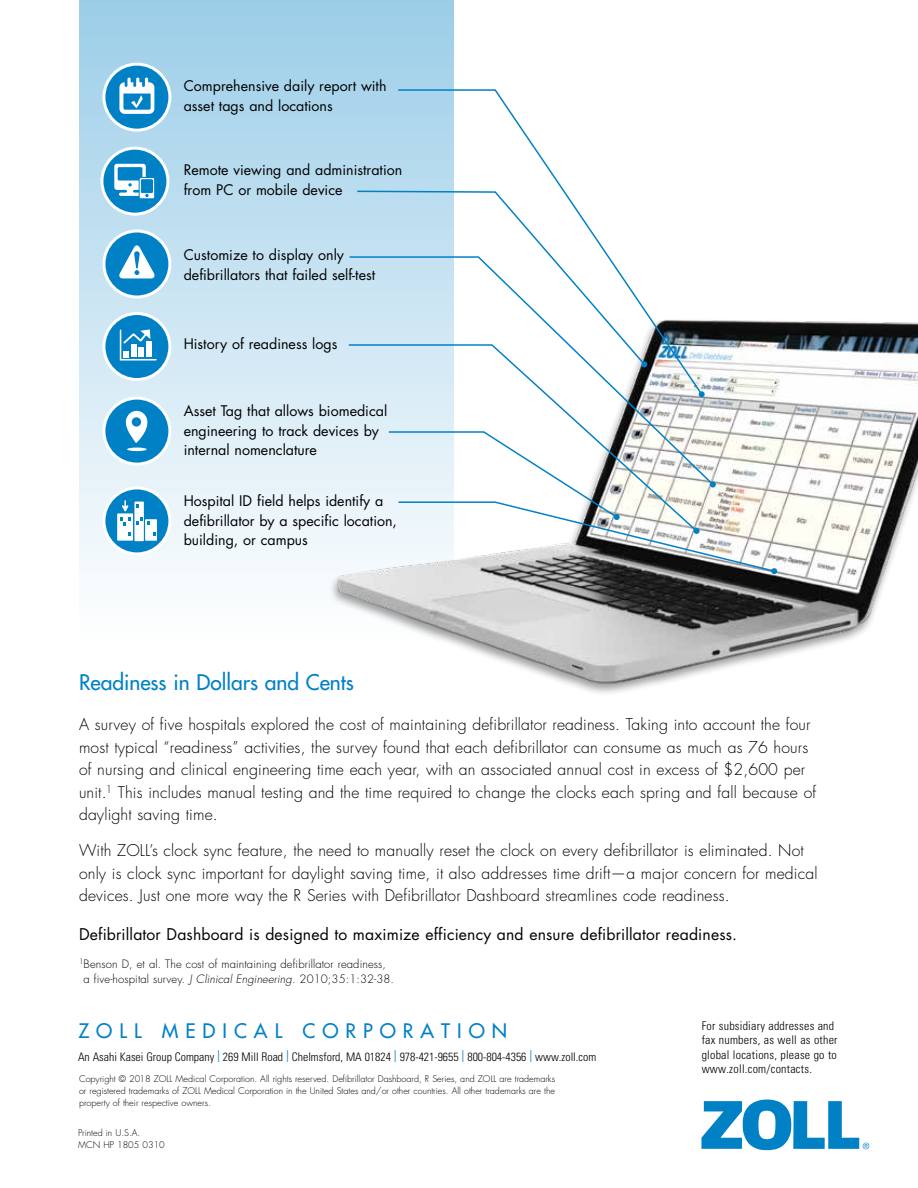
<style>
.page{position:relative;width:918px;height:1188px;background:#fff}
.page>*{position:absolute;margin:0;border:0;box-sizing:border-box;transform-origin:0 0}
.t1{font:500 21px "Futura Std";color:#0081c6}
.t2{font:500 19.5px "Futura Std";letter-spacing:.36em;color:#0081c6}
.t3{font:300 15.75px/22.5px "Futura Std";letter-spacing:.01em;color:#000}
.t4{font:15.75px "Futura Std";letter-spacing:.01em;color:#000}
.t5{font:14.25px/19.5px "Futura Std";color:#000}
.t6{font:300 condensed 12px/14.2px "Univers";letter-spacing:.02em;color:#000}
.t7{font:300 condensed 11.85px "Univers";color:#000}
.t8{font:300 11.25px/15px "Futura Std";letter-spacing:.01em;color:#000}
.t9{font:300 9px/12px "Futura Std";color:#000}
.s1{font-style:italic}
.s2{font-weight:400;color:#0081c6}
</style>
<div class="page">
<div style="left:79px;top:0;width:375px;height:657px;background:linear-gradient(to bottom,#9dcee9,#fff)"></div>
<svg style="left:701px;top:1099px;width:168px;height:52px"></svg>
<img style="left:333px;top:267px;width:585px;height:426px">
<div style="left:104px;top:314px;width:66px;height:66px;background:#0081c6;border-radius:50%"></div>
<div style="left:102px;top:312px;width:69px;height:69px;border:3px solid #fff;border-radius:50%"></div>
<svg style="left:119px;top:329px;width:38px;height:32px"></svg>
<div style="left:104px;top:64px;width:66px;height:66px;background:#0081c6;border-radius:50%"></div>
<div style="left:102px;top:63px;width:69px;height:69px;border:3px solid #fff;border-radius:50%"></div>
<svg style="left:119px;top:78px;width:35px;height:36px"></svg>
<svg style="left:102px;top:148px;width:66px;height:66px;background:#1b8ecc"></svg>
<div style="left:100px;top:147px;width:69px;height:69px;border:3px solid #fff;border-radius:50%"></div>
<svg style="left:114px;top:164px;width:41px;height:35px"></svg>
<div style="left:104px;top:231px;width:66px;height:66px;background:#0081c6;border-radius:50%"></div>
<div style="left:102px;top:230px;width:69px;height:69px;border:3px solid #fff;border-radius:50%"></div>
<svg style="left:119px;top:245px;width:36px;height:33px"></svg>
<svg style="left:397px;top:89px;width:167px;height:101px"></svg>
<svg style="left:356px;top:190px;width:253px;height:66px"></svg>
<svg style="left:348px;top:256px;width:367px;height:174px"></svg>
<svg style="left:347px;top:344px;width:352px;height:189px"></svg>
<svg style="left:387px;top:430px;width:390px;height:144px"></svg>
<div style="left:104px;top:398px;width:66px;height:66px;background:#0081c6;border-radius:50%"></div>
<div style="left:102px;top:397px;width:69px;height:69px;border:3px solid #fff;border-radius:50%"></div>
<svg style="left:125px;top:410px;width:23px;height:33px"></svg>
<div style="left:132px;top:417px;width:9px;height:10px;background:#0081c6;border-radius:50%"></div>
<hr style="left:127px;top:448px;width:20px;height:3px;background:#fff;border-radius:50%">
<div style="left:104px;top:488px;width:66px;height:66px;background:#0081c6;border-radius:50%"></div>
<div style="left:102px;top:486px;width:69px;height:69px;border:3px solid #fff;border-radius:50%"></div>
<div style="left:134px;top:502px;width:10px;height:39px;background:#fff;border:2px solid #fff"></div>
<div style="left:117px;top:513px;width:16px;height:28px;background:#fff;border:2px solid #fff"></div>
<div style="left:145px;top:519px;width:12px;height:22px;background:#fff;border:2px solid #fff"></div>
<svg style="left:153px;top:532px;width:3px;height:4px"></svg>
<svg style="left:120px;top:501px;width:30px;height:25px"></svg>
<p class="t5" style="left:184px;top:76px;width:204px">Comprehensive daily report with asset tags and locations</p>
<p class="t5" style="left:184px;top:160px;width:220px">Remote viewing and administration from PC or mobile device</p>
<p class="t5" style="left:184px;top:245px;width:193px">Customize to display only defibrillators that failed self-test</p>
<p class="t5" style="left:184px;top:334px;width:155px">History of readiness logs</p>
<p class="t5" style="left:184px;top:402px;width:205px">Asset Tag that allows biomedical engineering to track devices by internal nomenclature</p>
<p class="t5" style="left:184px;top:491px;width:215px">Hospital ID field helps identify a defibrillator by a specific location, building, or campus</p>
<h1 class="t1" style="left:79px;top:669px;width:277px">Readiness in Dollars and Cents</h1>
<p class="t3" style="left:79px;top:714px;width:739px">A survey of five hospitals explored the cost of maintaining defibrillator readiness. Taking into account the four most typical “readiness” activities, the survey found that each defibrillator can consume as much as 76 hours of nursing and clinical engineering time each year, with an associated annual cost in excess of $2,600 per unit.<sup>1</sup> This includes manual testing and the time required to change the clocks each spring and fall because of daylight saving time.</p>
<p class="t3" style="left:79px;top:840px;width:740px">With ZOLL’s clock sync feature, the need to manually reset the clock on every defibrillator is eliminated. Not only is clock sync important for daylight saving time, it also addresses time drift—a major concern for medical devices. Just one more way the R Series with Defibrillator Dashboard streamlines code readiness.</p>
<p class="t4" style="left:79px;top:924px;width:660px">Defibrillator Dashboard is designed to maximize efficiency and ensure defibrillator readiness.</p>
<p class="t8" style="left:84px;top:957px;width:312px;text-indent:-5px"><sup>1</sup>Benson D, et al. The cost of maintaining defibrillator readiness, a five-hospital survey. <span class="s1">J Clinical Engineering.</span> 2010;35:1:32-38.</p>
<p class="t2" style="left:79px;top:1018px;width:430px">ZOLL MEDICAL CORPORATION</p>
<p class="t7" style="left:78px;top:1049px;width:520px">An Asahi Kasei Group Company <span class="s2">|</span> 269 Mill Road <span class="s2">|</span> Chelmsford, MA 01824 <span class="s2">|</span> 978-421-9655 <span class="s2">|</span> 800-804-4356 <span class="s2">|</span> www.zoll.com</p>
<p class="t9" style="left:79px;top:1073px;width:478px;text-align:justify">Copyright © 2018 ZOLL Medical Corporation. All rights reserved. Defibrillator Dashboard, R Series, and ZOLL are trademarks or registered trademarks of ZOLL Medical Corporation in the United States and/or other countries. All other trademarks are the property of their respective owners.</p>
<p class="t9" style="left:78px;top:1127px;width:88px">Printed in U.S.A.<br>MCN HP 1805 0310</p>
<p class="t6" style="left:702px;top:1019px;width:137px">For subsidiary addresses and fax numbers, as well as other global locations, please go to www.zoll.com/contacts.</p>
</div>
